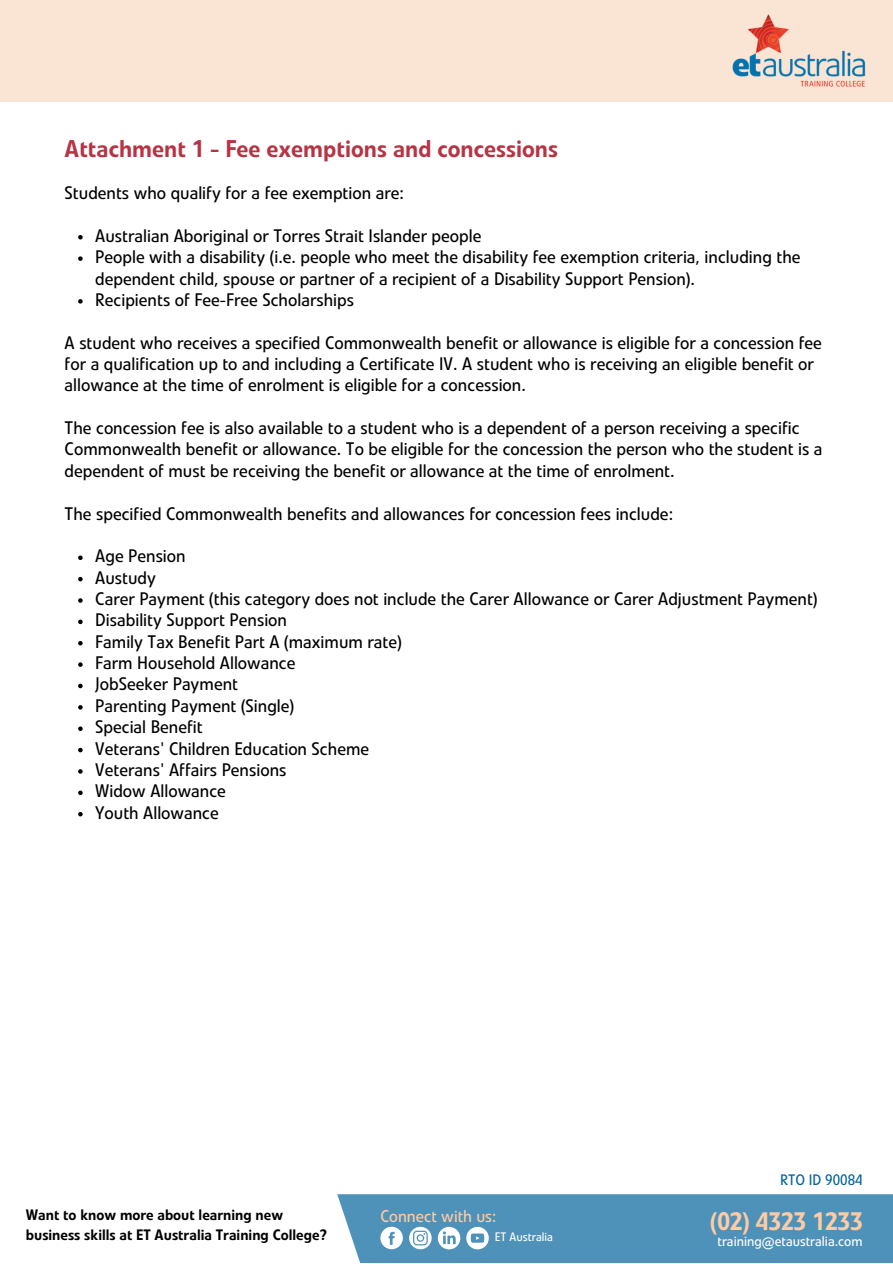
<style>
.page{position:relative;width:893px;height:1264px;background:#fff}
.page>*{position:absolute;margin:0;border:0;box-sizing:border-box;transform-origin:0 0}
.t1{font:500 25.05px "Linotype Veto";color:#ffcba4}
.t2{font:500 24px "Linotype Veto";color:#b63444}
.t3{font:18px/21.3px "Linotype Veto";color:#000}
.t4{font:16.95px "Linotype Veto";color:#ffcba4}
.t5{font:500 15px/20.2px "Linotype Veto";color:#000}
.t6{font:15px "Linotype Veto";color:#00629b}
.t7{font:13.95px "Linotype Veto";color:#fff}
.t8{font:12.15px "Linotype Veto";color:#fff}
</style>
<div class="page">
<div style="left:0;top:0;width:892px;height:101px;background:#fae4d4"></div>
<img style="left:732px;top:14px;width:134px;height:73px">
<svg style="left:78px;top:235px;width:5px;height:4px"></svg>
<svg style="left:78px;top:256px;width:5px;height:5px"></svg>
<svg style="left:78px;top:299px;width:5px;height:4px"></svg>
<svg style="left:78px;top:555px;width:5px;height:5px"></svg>
<svg style="left:78px;top:577px;width:5px;height:4px"></svg>
<svg style="left:78px;top:598px;width:5px;height:4px"></svg>
<svg style="left:78px;top:619px;width:5px;height:5px"></svg>
<svg style="left:78px;top:641px;width:5px;height:4px"></svg>
<svg style="left:78px;top:662px;width:5px;height:5px"></svg>
<svg style="left:78px;top:683px;width:5px;height:5px"></svg>
<svg style="left:78px;top:705px;width:5px;height:4px"></svg>
<svg style="left:78px;top:726px;width:5px;height:5px"></svg>
<svg style="left:78px;top:747px;width:5px;height:5px"></svg>
<svg style="left:78px;top:769px;width:5px;height:4px"></svg>
<svg style="left:78px;top:790px;width:5px;height:5px"></svg>
<svg style="left:78px;top:812px;width:5px;height:4px"></svg>
<svg style="left:337px;top:1194px;width:555px;height:68px;background:#5898bd"></svg>
<h2 class="t2" style="left:65px;top:139px;width:495px">Attachment 1 - Fee exemptions and concessions</h2>
<p class="t3" style="left:65px;top:184px;width:341px">Students who qualify for a fee exemption are:</p>
<p class="t3" style="left:95px;top:226px;width:706px">Australian Aboriginal or Torres Strait Islander people<br>People with a disability (i.e. people who meet the disability fee exemption criteria, including the dependent child, spouse or partner of a recipient of a Disability Support Pension).<br>Recipients of Fee-Free Scholarships</p>
<p class="t3" style="left:65px;top:333px;width:758px">A student who receives a specified Commonwealth benefit or allowance is eligible for a concession fee for a qualification up to and including a Certificate IV. A student who is receiving an eligible benefit or allowance at the time of enrolment is eligible for a concession.</p>
<p class="t3" style="left:65px;top:419px;width:759px">The concession fee is also available to a student who is a dependent of a person receiving a specific<br>Commonwealth benefit or allowance. To be eligible for the concession the person who the student is a dependent of must be receiving the benefit or allowance at the time of enrolment.</p>
<p class="t3" style="left:65px;top:504px;width:610px">The specified Commonwealth benefits and allowances for concession fees include:</p>
<p class="t3" style="left:95px;top:547px;width:723px">Age Pension<br>Austudy<br>Carer Payment (this category does not include the Carer Allowance or Carer Adjustment Payment)<br>Disability Support Pension<br>Family Tax Benefit Part A (maximum rate)<br>Farm Household Allowance<br>JobSeeker Payment<br>Parenting Payment (Single)<br>Special Benefit<br>Veterans' Children Education Scheme<br>Veterans' Affairs Pensions<br>Widow Allowance<br>Youth Allowance</p>
<p class="t5" style="left:26px;top:1205px;width:302px">Want to know more about learning new business skills at ET Australia Training College?</p>
<p class="t4" style="left:380px;top:1208px;width:117px">Connect with us:</p>
<p class="t8" style="left:495px;top:1231px;width:60px">ET Australia</p>
<p class="t6" style="left:780px;top:1173px;width:84px">RTO ID 90084</p>
<h1 class="t1" style="left:710px;top:1211px;width:154px">(02) 4323 1233</h1>
<p class="t7" style="left:717px;top:1235px;width:147px">training@etaustralia.com</p>
</div>
